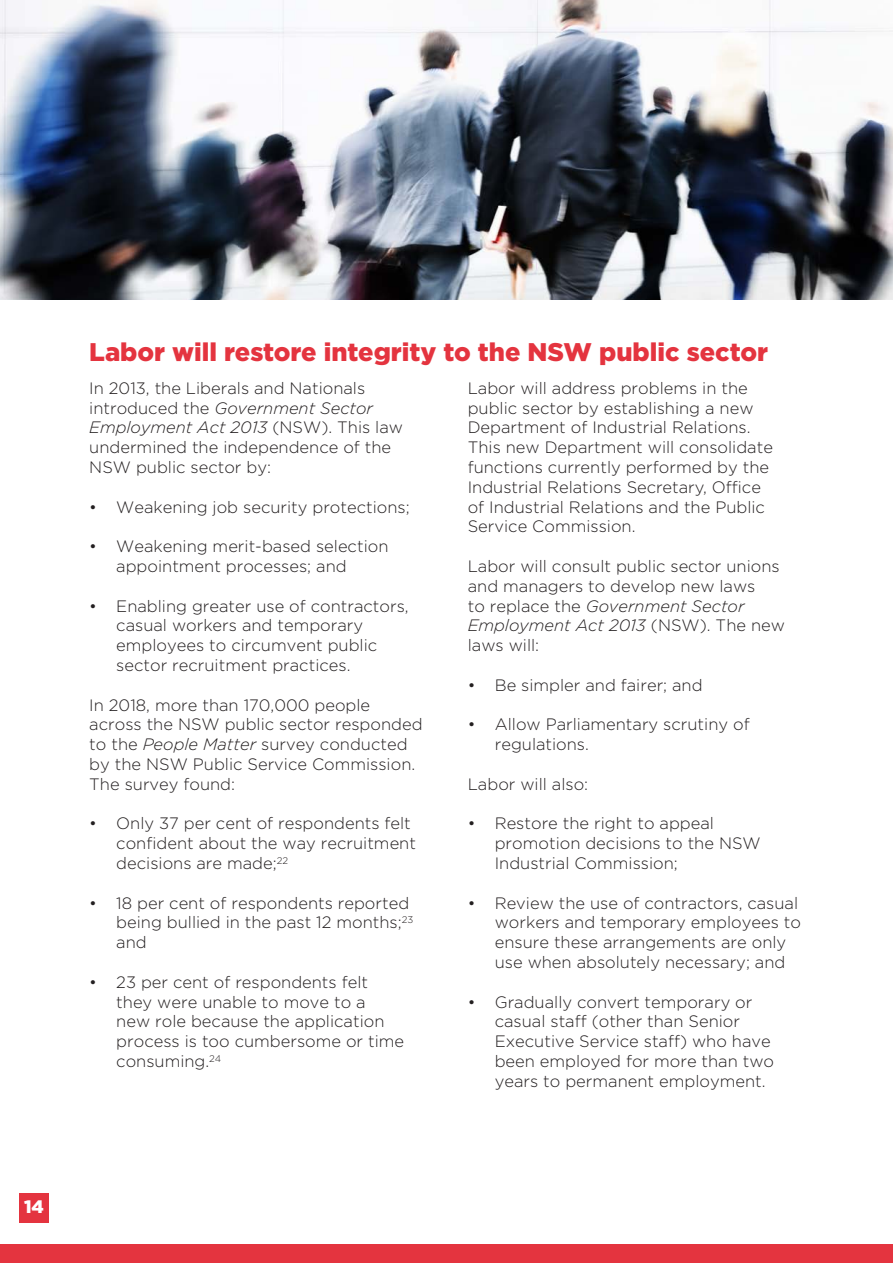
<style>
.page{position:relative;width:893px;height:1263px;background:#fff}
.page>*{position:absolute;margin:0;border:0;box-sizing:border-box;transform-origin:0 0}
.t1{font:900 25.5px "Gotham";color:#e4343f}
.t2{font:900 18px "Gotham";color:#fff}
.t3{font:300 16.5px/19.8px "Gotham";color:#231f20}
.s1{font-style:italic}
</style>
<div class="page">
<img style="left:0;top:0;width:893px;height:299px">
<div style="left:19px;top:1193px;width:30px;height:29px;background:#e4343f"></div>
<div style="left:0;top:1244px;width:893px;height:19px;background:#e4343f"></div>
<p class="t2" style="left:24px;top:1194px;width:21px">14</p>
<p class="t1" style="left:89px;top:334px;width:680px">Labor will restore integrity to the NSW public sector</p>
<p class="t3" style="left:89px;top:378px;width:315px">In 2013, the Liberals and Nationals introduced the <span class="s1">Government Sector<br>Employment Act 2013</span> (NSW). This law undermined the independence of the<br>NSW public sector by:</p>
<p class="t3" style="left:89px;top:496px;width:322px">• Weakening job security protections;</p>
<p class="t3" style="left:116px;top:536px;width:274px;text-indent:-27px">• Weakening merit-based selection appointment processes; and</p>
<p class="t3" style="left:116px;top:595px;width:294px;text-indent:-27px">• Enabling greater use of contractors, casual workers and temporary employees to circumvent public sector recruitment practices.</p>
<p class="t3" style="left:89px;top:694px;width:335px">In 2018, more than 170,000 people across the NSW public sector responded to the <span class="s1">People Matter</span> survey conducted by the NSW Public Service Commission.<br>The survey found:</p>
<p class="t3" style="left:116px;top:813px;width:301px;text-indent:-27px">• Only 37 per cent of respondents felt confident about the way recruitment decisions are made;<sup>22</sup></p>
<p class="t3" style="left:116px;top:892px;width:298px;text-indent:-27px">• 18 per cent of respondents reported being bullied in the past 12 months;<sup>23 </sup>and</p>
<p class="t3" style="left:116px;top:972px;width:289px;text-indent:-27px">• 23 per cent of respondents felt they were unable to move to a<br>new role because the application process is too cumbersome or time consuming.<sup>24</sup></p>
<p class="t3" style="left:468px;top:378px;width:307px">Labor will address problems in the public sector by establishing a new Department of Industrial Relations.<br>This new Department will consolidate functions currently performed by the Industrial Relations Secretary, Office of Industrial Relations and the Public Service Commission.</p>
<p class="t3" style="left:468px;top:556px;width:319px">Labor will consult public sector unions and managers to develop new laws<br>to replace the <span class="s1">Government Sector<br>Employment Act 2013</span> (NSW). The new laws will:</p>
<p class="t3" style="left:468px;top:675px;width:236px">• Be simpler and fairer; and</p>
<p class="t3" style="left:495px;top:714px;width:256px;text-indent:-27px">• Allow Parliamentary scrutiny of regulations.</p>
<p class="t3" style="left:468px;top:774px;width:122px">Labor will also:</p>
<p class="t3" style="left:495px;top:813px;width:268px;text-indent:-27px">• Restore the right to appeal promotion decisions to the NSW<br>Industrial Commission;</p>
<p class="t3" style="left:495px;top:892px;width:308px;text-indent:-27px">• Review the use of contractors, casual workers and temporary employees to ensure these arrangements are only use when absolutely necessary; and</p>
<p class="t3" style="left:495px;top:991px;width:281px;text-indent:-27px">• Gradually convert temporary or casual staff (other than Senior<br>Executive Service staff) who have been employed for more than two years to permanent employment.</p>
</div>
